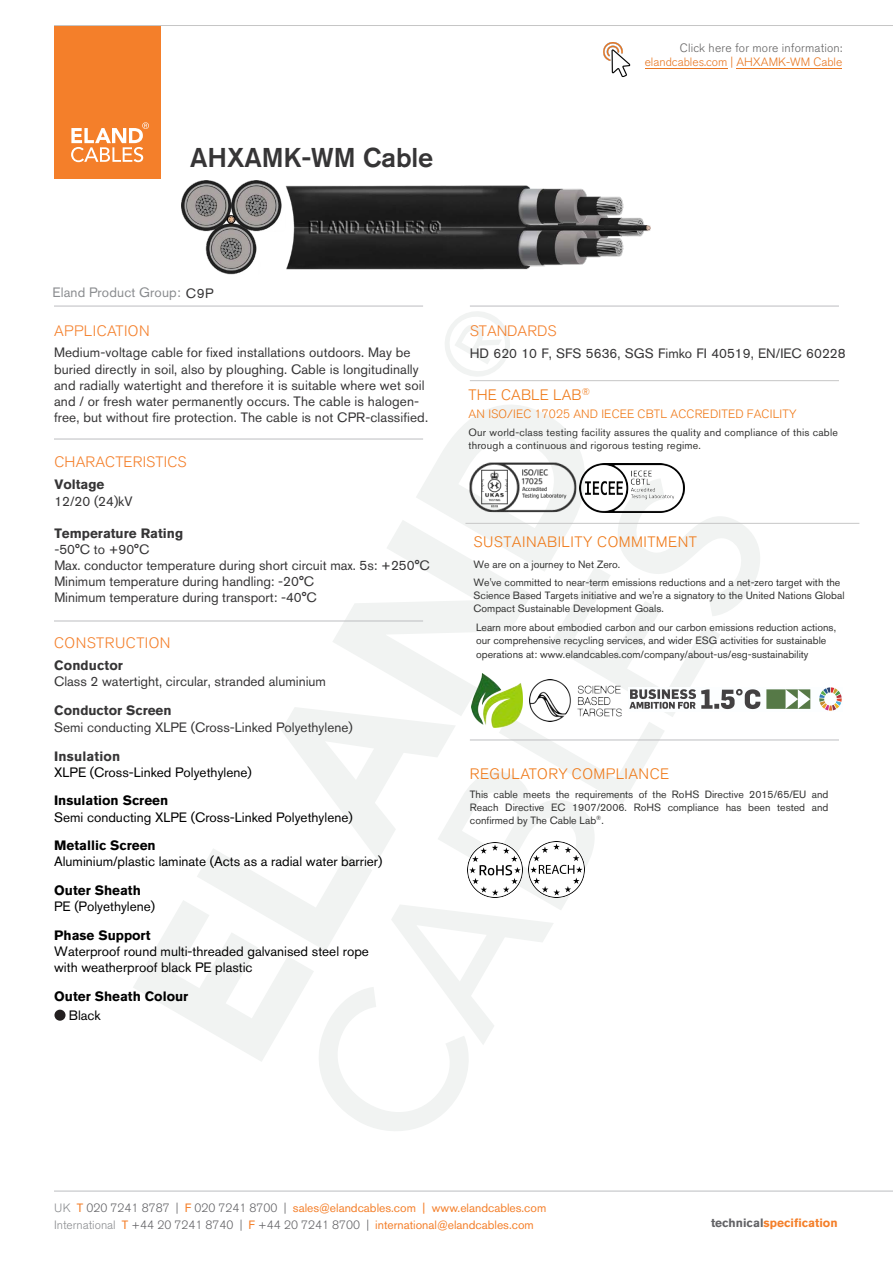
<style>
.page{position:relative;width:893px;height:1263px;background:#fff}
.page>*{position:absolute;margin:0;border:0;box-sizing:border-box;transform-origin:0 0}
.Cable_Title{font:500 27px "Akzidenz Grotesk BE";letter-spacing:-.005em;color:#363536}
.t1{font:300 15px "Akzidenz Grotesk BE";letter-spacing:.03em;color:#ef7918}
.Application_Standard{font:300 15px "Akzidenz Grotesk BE";letter-spacing:.015em;color:#f47f2a}
.Regular_Bold_Text{font:300 15px "Akzidenz Grotesk BE";letter-spacing:.01em;color:#f47f2a}
.Regular_Bold_Text-2{font:300 15px "Akzidenz Grotesk BE";letter-spacing:.03em;color:#f47f2a}
.t2{font:300 15px "Akzidenz Grotesk BE";letter-spacing:.01em;color:#ef7918}
.Application_Standard-2{font:13.5px/16.2px "Akzidenz Grotesk BE";letter-spacing:.01em;color:#363536}
.Regular_Bold_Text-3{font:13.5px/16.2px "Akzidenz Grotesk BE";color:#363536}
.Regular_Bold_Text-4{font:13.5px/16px "Akzidenz Grotesk BE";color:#000}
.Regular_Bold_Text-5{font:700 13.5px/19.2px "Akzidenz Grotesk BE";color:#000}
.t3{font:13.5px "Akzidenz Grotesk BE";letter-spacing:.01em;color:#8a8c8f}
.t4{font:12px/17.5px "Akzidenz Grotesk BE";color:#f47f2a}
.t5{font:300 12px "Akzidenz Grotesk BE";letter-spacing:.015em;color:#ef7918}
.t6{font:300 12px "Akzidenz Grotesk BE";color:#e87722}
.t7{font:300 12px "Akzidenz Grotesk BE";letter-spacing:.015em;color:#646363}
.contacts_R{font:700 12px "Akzidenz Grotesk BE";color:#f47f2a}
.t8{font:10.5px/13.6px "Akzidenz Grotesk BE";color:#333332}
.t9{font:10.5px/12.8px "Akzidenz Grotesk BE";letter-spacing:.02em;color:#333332}
.s1{color:#363536}
.s2{font-weight:700}
.s3{font-weight:700;color:#363536}
.s4{font-weight:400}
.s5{font-weight:300;color:#8a8c8f}
.s6{font-weight:300;color:#636366}
.s7{color:#636366}
</style>
<div class="page">
<svg style="left:319px;top:513px;width:447px;height:618px"></svg>
<svg style="left:133px;top:405px;width:460px;height:657px"></svg>
<svg style="left:445px;top:311px;width:65px;height:65px"></svg>
<div style="left:54px;top:26px;width:106px;height:153px;background:#f47f2a"></div>
<svg style="left:71px;top:122px;width:78px;height:40px"></svg>
<hr style="left:54px;top:1191px;width:839px;height:1px;background:#bcbdc0">
<hr style="left:54px;top:306px;width:369px;height:1px;background:#bcbdc0">
<hr style="left:54px;top:439px;width:369px;height:1px;background:#bcbdc0">
<hr style="left:54px;top:621px;width:369px;height:1px;background:#bcbdc0">
<div style="left:54px;top:1010px;width:12px;height:11px;background:#231f20;border-radius:50%"></div>
<hr style="left:470px;top:306px;width:369px;height:1px;background:#bcbdc0">
<hr style="left:470px;top:740px;width:369px;height:1px;background:#bcbdc0">
<hr style="left:736px;top:68px;width:106px;height:1px;background:#e87722">
<hr style="left:645px;top:68px;width:82px;height:1px;background:#e87722">
<img style="left:603px;top:42px;width:28px;height:35px">
<hr style="left:54px;top:25px;width:839px;height:1px;background:#c6c6c6">
<img style="left:182px;top:181px;width:468px;height:94px">
<hr style="left:470px;top:380px;width:369px;height:1px;background:#c6c6c6">
<img style="left:587px;top:464px;width:98px;height:49px">
<img style="left:460px;top:458px;width:127px;height:56px">
<hr style="left:465px;top:523px;width:394px;height:1px;background:#c6c6c6">
<img style="left:472px;top:673px;width:50px;height:55px">
<img style="left:628px;top:688px;width:214px;height:24px">
<img style="left:529px;top:680px;width:92px;height:41px">
<img style="left:468px;top:842px;width:54px;height:55px">
<img style="left:528px;top:841px;width:56px;height:57px">
<p class="Cable_Title" style="left:190px;top:141px;width:245px">AHXAMK-WM Cable</p>
<p class="t7" style="left:680px;top:41px;width:164px">Click here for more information:</p>
<p class="t6" style="left:645px;top:56px;width:199px">elandcables.com | AHXAMK-WM Cable</p>
<p class="t3" style="left:52px;top:284px;width:163px">Eland Product Group: <span class="s1">C9P</span></p>
<p class="Application_Standard" style="left:54px;top:322px;width:97px">APPLICATION</p>
<p class="Application_Standard-2" style="left:54px;top:345px;width:376px">Medium-voltage cable for fixed installations outdoors. May be buried directly in soil, also by ploughing. Cable is longitudinally and radially watertight and therefore it is suitable where wet soil and / or fresh water permanently occurs. The cable is halogen&shy;free, but without fire protection. The cable is not CPR-classified.</p>
<p class="Regular_Bold_Text" style="left:54px;top:454px;width:134px">CHARACTERISTICS</p>
<p class="Regular_Bold_Text-3" style="left:54px;top:476px;width:80px"><span class="s2">Voltage<br></span>12/20 (24)kV</p>
<p class="Regular_Bold_Text-3" style="left:54px;top:525px;width:377px"><span class="s2">Temperature Rating<br></span>-50°C to +90°C<br>Max. conductor temperature during short circuit max. 5s: +250°C Minimum temperature during handling: -20°C<br>Minimum temperature during transport: -40°C</p>
<p class="Regular_Bold_Text-2" style="left:54px;top:634px;width:118px">CONSTRUCTION</p>
<p class="Regular_Bold_Text-3" style="left:54px;top:657px;width:273px"><span class="s2">Conductor<br></span>Class 2 watertight, circular, stranded aluminium</p>
<p class="Regular_Bold_Text-3" style="left:54px;top:702px;width:300px"><span class="s2">Conductor Screen<br></span>Semi conducting XLPE (Cross-Linked Polyethylene)</p>
<p class="Regular_Bold_Text-4" style="left:54px;top:748px;width:199px"><span class="s3">Insulation<br></span>XLPE (Cross-Linked Polyethylene)</p>
<p class="Regular_Bold_Text-4" style="left:54px;top:792px;width:300px;line-height:16.5px"><span class="s2">Insulation Screen<br></span>Semi conducting XLPE (Cross-Linked Polyethylene)</p>
<p class="Regular_Bold_Text-4" style="left:54px;top:837px;width:330px"><span class="s2">Metallic Screen<br></span>Aluminium/plastic laminate (Acts as a radial water barrier)</p>
<p class="Regular_Bold_Text-4" style="left:54px;top:882px;width:103px"><span class="s2">Outer Sheath<br></span>PE (Polyethylene)</p>
<p class="Regular_Bold_Text-4" style="left:54px;top:927px;width:316px"><span class="s2">Phase Support<br></span>Waterproof round multi-threaded galvanised steel rope with weatherproof black PE plastic</p>
<p class="Regular_Bold_Text-5" style="left:69px;top:987px;width:121px;text-indent:-14px">Outer Sheath Colour<br><span class="s4">Black</span></p>
<p class="Application_Standard" style="left:470px;top:322px;width:88px">STANDARDS</p>
<p class="Application_Standard-2" style="left:470px;top:345px;width:377px">HD 620 10 F, SFS 5636, SGS Fimko FI 40519, EN/IEC 60228</p>
<h2 class="t2" style="left:469px;top:386px;width:123px">THE CABLE LAB<sup>®</sup></h2>
<p class="t5" style="left:469px;top:407px;width:330px">AN ISO/IEC 17025 AND IECEE CBTL ACCREDITED FACILITY</p>
<p class="t9" style="left:468px;top:426px;width:371px">Our world-class testing facility assures the quality and compliance of this cable through a continuous and rigorous testing regime.</p>
<h2 class="t1" style="left:473px;top:534px;width:225px">SUSTAINABILITY COMMITMENT</h2>
<p class="t8" style="left:474px;top:555px;width:368px;line-height:18.1px">We are on a journey to Net Zero.<br>We've committed to near-term emissions reductions and a net-zero target with the</p>
<p class="t8" style="left:474px;top:589px;width:372px;line-height:12.6px">Science Based Targets initiative and we're a signatory to the United Nations Global<br>Compact Sustainable Development Goals.</p>
<p class="t8" style="left:476px;top:620px;width:361px">Learn more about embodied carbon and our carbon emissions reduction actions, our comprehensive recycling services, and wider ESG activities for sustainable operations at: www.elandcables.com/company/about-us/esg-sustainability</p>
<h2 class="t1" style="left:470px;top:766px;width:201px">REGULATORY COMPLIANCE</h2>
<p class="t8" style="left:470px;top:788px;width:360px;line-height:12.8px;text-align:justify">This cable meets the requirements of the RoHS Directive 2015/65/EU and Reach Directive EC 1907/2006. RoHS compliance has been tested and confirmed by The Cable Lab<sup>®</sup>.</p>
<p class="t4" style="left:54px;top:1199px;width:494px"><span class="s5">UK</span> T <span class="s6">020 7241 8787 |</span> F <span class="s6">020 7241 8700 |</span> sales@elandcables.com | www.elandcables.com<br><span class="s5">International</span> T <span class="s6">+44 20 7241 8740 |</span> F <span class="s6">+44 20 7241 8700 |</span> international@elandcables.com</p>
<p class="contacts_R" style="left:711px;top:1216px;width:128px"><span class="s7">technical</span>specification</p>
</div>
